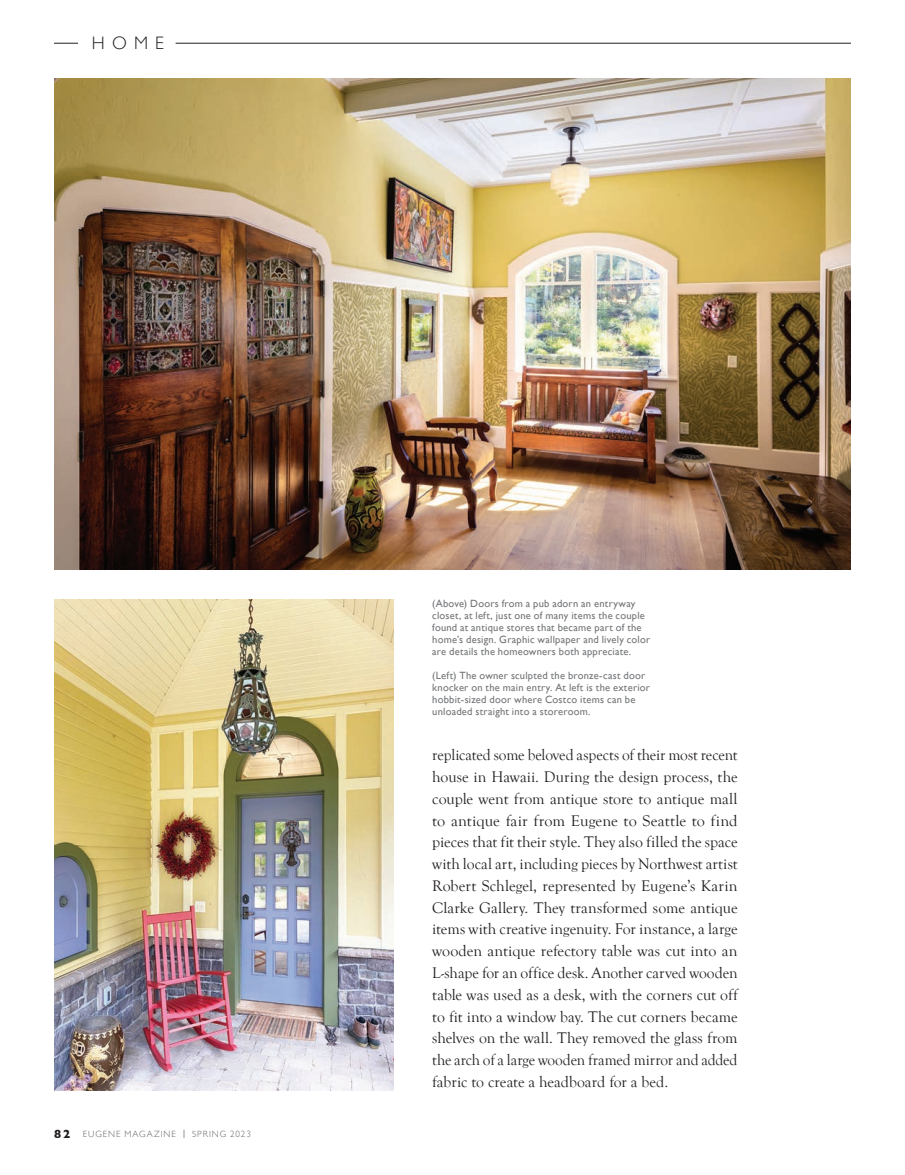
<style>
.page{position:relative;width:905px;height:1175px;background:#fff}
.page>*{position:absolute;margin:0;border:0;box-sizing:border-box;transform-origin:0 0}
.Page_Section_Header{font:300 18px "Gill Sans";color:#231f20}
.t1{font:15.75px/21.8px "Goudy Old Style T";color:#231f20;text-align:justify}
.Regular_Body{font:10.5px/12px "Gill Sans";letter-spacing:.02em;color:#727477}
.t2{font:300 9px "Gill Sans";letter-spacing:.11em;color:#636366}
.s1{font-weight:700;font-size:12px;color:#231f20}
.s2{color:#231f20}
</style>
<div class="page">
<svg style="left:54px;top:43px;width:24px;height:1px"></svg>
<hr style="left:176px;top:43px;width:674px;height:1px;background:#231f20">
<img style="left:54px;top:599px;width:339px;height:491px">
<img style="left:54px;top:78px;width:796px;height:491px">
<p class="Page_Section_Header" style="left:92px;top:33px;width:74px">HOME</p>
<p class="t2" style="left:54px;top:1129px;width:198px"><span class="s1">82</span> EUGENE MAGAZINE <span class="s2">|</span> SPRING 2023</p>
<p class="Regular_Body" style="left:432px;top:597px;width:219px">(Above) Doors from a pub adorn an entryway closet, at left, just one of many items the couple found at antique stores that became part of the home’s design. Graphic wallpaper and lively color are details the homeowners both appreciate.</p>
<p class="Regular_Body" style="left:432px;top:669px;width:219px">(Left) The owner sculpted the bronze-cast door knocker on the main entry. At left is the exterior hobbit-sized door where Costco items can be unloaded straight into a storeroom.</p>
<p class="t1" style="left:432px;top:744px;width:307px">replicated some beloved aspects of their most recent house in Hawaii. During the design process, the couple went from antique store to antique mall to antique fair from Eugene to Seattle to find pieces that fit their style. They also filled the space with local art, including pieces by Northwest artist Robert Schlegel, represented by Eugene’s Karin Clarke Gallery. They transformed some antique items with creative ingenuity. For instance, a large wooden antique refectory table was cut into an L-shape for an office desk. Another carved wooden table was used as a desk, with the corners cut off to fit into a window bay. The cut corners became shelves on the wall. They removed the glass from the arch of a large wooden framed mirror and added fabric to create a headboard for a bed.</p>
</div>
